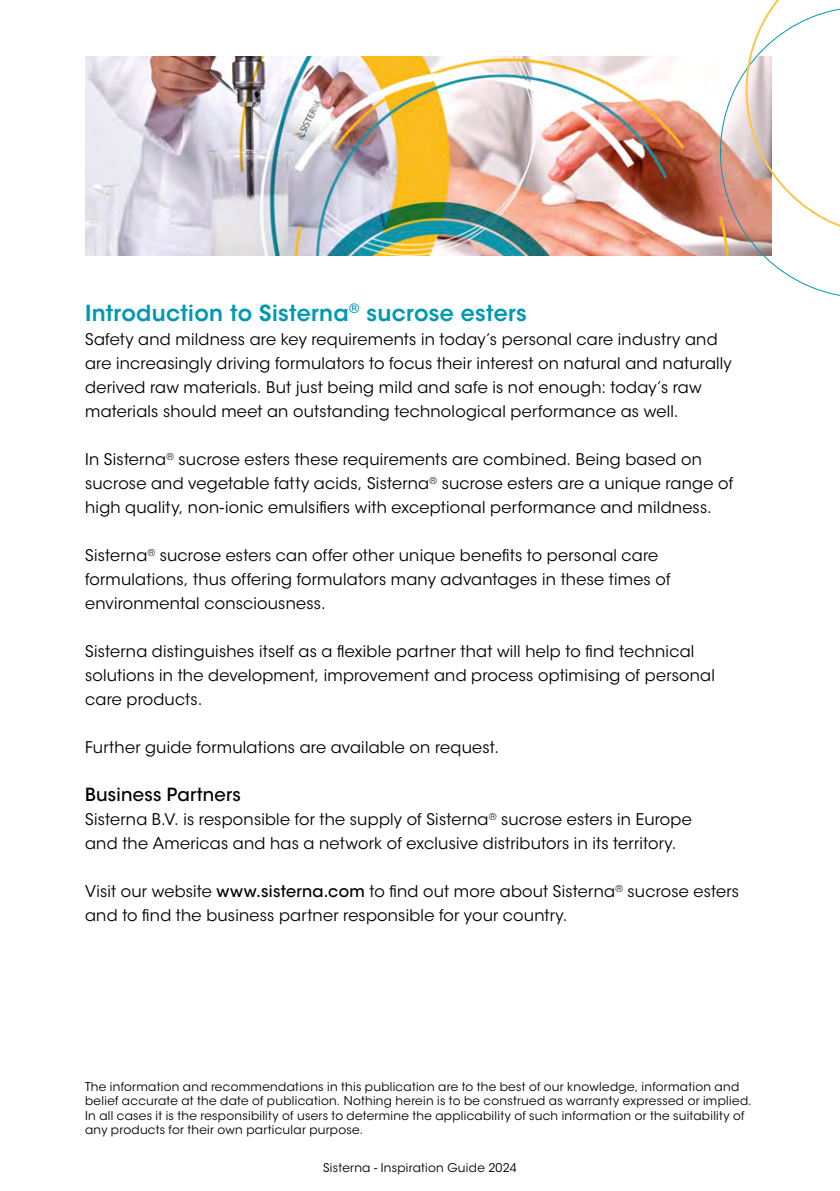
<style>
.page{position:relative;width:840px;height:1191px;background:#fff}
.page>*{position:absolute;margin:0;border:0;box-sizing:border-box;transform-origin:0 0}
._01_Kop{font:600 22px "ITC Avant Garde Std";letter-spacing:.015em;color:#0099b1}
._02_Body{font:500 18px "ITC Avant Garde Std";letter-spacing:.015em;color:#000}
._02_Body-2{font:16px/24px "ITC Avant Garde Std";letter-spacing:.015em;color:#000}
._04_Voetnoottekst{font:12px/14.4px "ITC Avant Garde Std";letter-spacing:.025em;color:#000}
.s1{font-weight:500}
</style>
<div class="page">
<img style="left:85px;top:57px;width:634px;height:198px">
<svg style="left:719px;top:0;width:120px;height:296px"></svg>
<p class="_01_Kop" style="left:85px;top:299px;width:443px">Introduction to Sisterna<sup>®</sup> sucrose esters</p>
<p class="_02_Body-2" style="left:85px;top:327px;width:648px">Safety and mildness are key requirements in today’s personal care industry and are increasingly driving formulators to focus their interest on natural and naturally derived raw materials. But just being mild and safe is not enough: today’s raw materials should meet an outstanding technological performance as well.</p>
<p class="_02_Body-2" style="left:85px;top:447px;width:649px">In Sisterna<sup>®</sup> sucrose esters these requirements are combined. Being based on sucrose and vegetable fatty acids, Sisterna<sup>®</sup> sucrose esters are a unique range of high quality, non-ionic emulsifiers with exceptional performance and mildness.</p>
<p class="_02_Body-2" style="left:85px;top:543px;width:586px">Sisterna<sup>®</sup> sucrose esters can offer other unique benefits to personal care formulations, thus offering formulators many advantages in these times of environmental consciousness.</p>
<p class="_02_Body-2" style="left:85px;top:639px;width:631px">Sisterna distinguishes itself as a flexible partner that will help to find technical solutions in the development, improvement and process optimising of personal care products.</p>
<p class="_02_Body-2" style="left:85px;top:735px;width:415px">Further guide formulations are available on request.</p>
<p class="_02_Body" style="left:85px;top:783px;width:157px">Business Partners</p>
<p class="_02_Body-2" style="left:85px;top:807px;width:608px">Sisterna B.V. is responsible for the supply of Sisterna<sup>®</sup> sucrose esters in Europe and the Americas and has a network of exclusive distributors in its territory.</p>
<p class="_02_Body-2" style="left:85px;top:879px;width:655px">Visit our website <span class="s1">www.sisterna.com</span> to find out more about Sisterna<sup>®</sup> sucrose esters and to find the business partner responsible for your country.</p>
<p class="_04_Voetnoottekst" style="left:85px;top:1079px;width:667px">The information and recommendations in this publication are to the best of our knowledge, information and belief accurate at the date of publication. Nothing herein is to be construed as warranty expressed or implied.<br>In all cases it is the responsibility of users to determine the applicability of such information or the suitability of any products for their own particular purpose.</p>
<p class="_04_Voetnoottekst" style="left:323px;top:1160px;width:195px">Sisterna - Inspiration Guide 2024</p>
</div>
